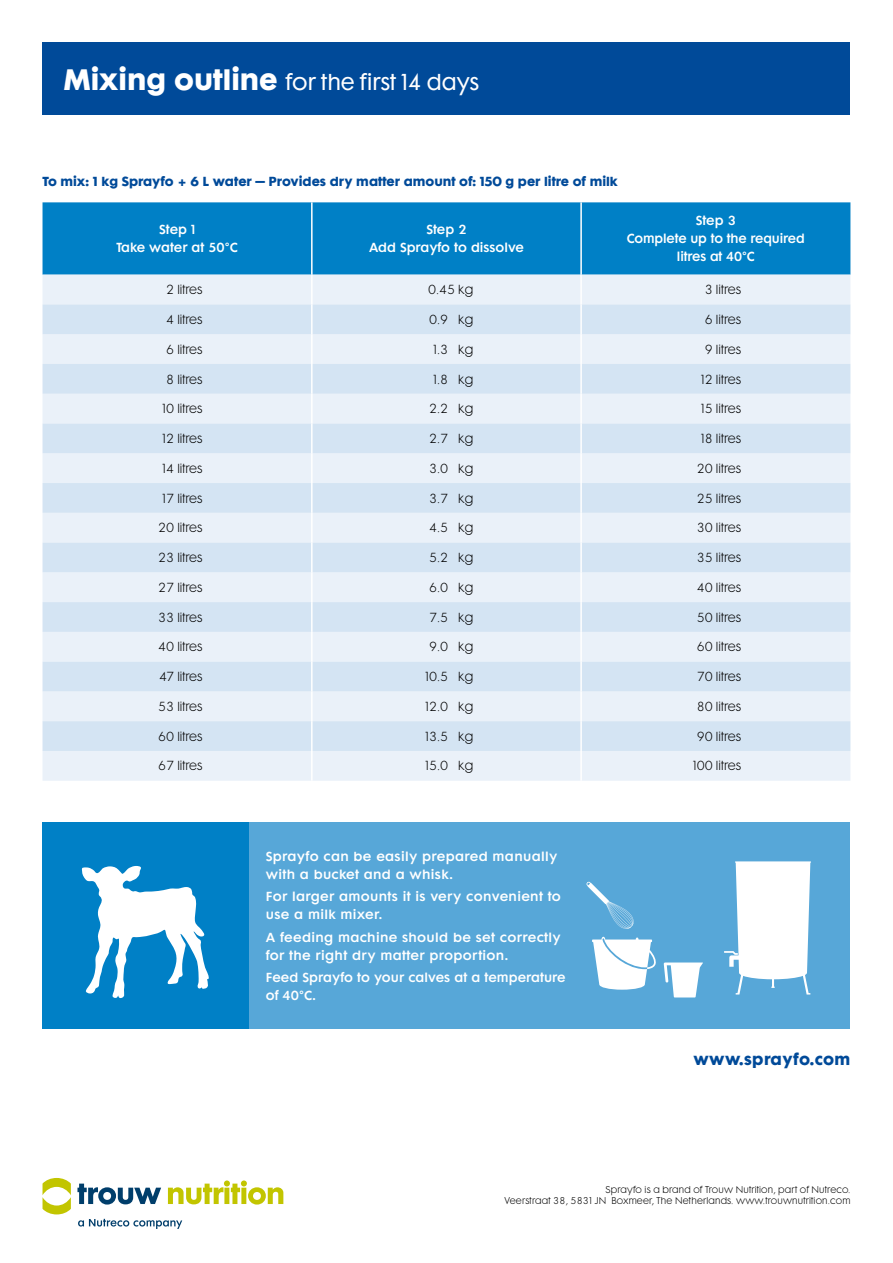
<style>
.page{position:relative;width:893px;height:1263px;background:#fff}
.page>*{position:absolute;margin:0;border:0;box-sizing:border-box;transform-origin:0 0}
.t1{font:21px "Futura Maxi Std";color:#fff}
.t2{font:700 15px "Futura Maxi Std";letter-spacing:.025em;color:#004a99}
.t3{font:300 12px "Futura Maxi Std";color:#000}
.t4{font:600 12px/18px "Futura Maxi Std";letter-spacing:.025em;color:#fff}
.t5{font:700 12px "Futura Maxi Std";color:#004a99}
.t6{font:600 12px/18px "Futura Maxi Std";color:#fff;text-align:center}
.t7{font:600 12px/18px "Futura Maxi Std";letter-spacing:.005em;color:#fff}
.t8{font:600 12px/18px "Futura Maxi Std";letter-spacing:-.01em;color:#fff;text-align:center}
.t9{font:300 9px/10.8px "Futura Maxi Std";letter-spacing:.02em;color:#000;text-align:right}
.s1{font-weight:700;font-size:27px}
</style>
<div class="page">
<div style="left:43px;top:823px;width:807px;height:206px;background:#57a7d8"></div>
<div style="left:43px;top:823px;width:206px;height:206px;background:#0080c6"></div>
<svg style="left:78px;top:1219px;width:104px;height:10px"></svg>
<svg style="left:77px;top:1183px;width:84px;height:21px"></svg>
<svg style="left:43px;top:1178px;width:28px;height:36px"></svg>
<svg style="left:168px;top:1180px;width:115px;height:24px"></svg>
<div style="left:43px;top:202px;width:807px;height:73px;background:#0080c6"></div>
<div style="left:43px;top:275px;width:807px;height:506px;background:#eaf1f9"></div>
<svg style="left:43px;top:304px;width:807px;height:447px;fill:#d4e4f3"></svg>
<hr style="left:311px;top:202px;width:2px;height:73px;background:#fff">
<hr style="left:580px;top:202px;width:2px;height:73px;background:#fff">
<hr style="left:311px;top:275px;width:2px;height:29px;background:#fff">
<hr style="left:580px;top:275px;width:2px;height:29px;background:#fff">
<hr style="left:311px;top:304px;width:2px;height:30px;background:#fff">
<hr style="left:580px;top:304px;width:2px;height:30px;background:#fff">
<hr style="left:311px;top:334px;width:2px;height:30px;background:#fff">
<hr style="left:580px;top:334px;width:2px;height:30px;background:#fff">
<hr style="left:311px;top:364px;width:2px;height:30px;background:#fff">
<hr style="left:580px;top:364px;width:2px;height:30px;background:#fff">
<hr style="left:311px;top:394px;width:2px;height:29px;background:#fff">
<hr style="left:580px;top:394px;width:2px;height:29px;background:#fff">
<hr style="left:311px;top:423px;width:2px;height:30px;background:#fff">
<hr style="left:580px;top:423px;width:2px;height:30px;background:#fff">
<hr style="left:311px;top:453px;width:2px;height:30px;background:#fff">
<hr style="left:580px;top:453px;width:2px;height:30px;background:#fff">
<hr style="left:311px;top:483px;width:2px;height:30px;background:#fff">
<hr style="left:580px;top:483px;width:2px;height:30px;background:#fff">
<hr style="left:311px;top:513px;width:2px;height:30px;background:#fff">
<hr style="left:580px;top:513px;width:2px;height:30px;background:#fff">
<hr style="left:311px;top:543px;width:2px;height:29px;background:#fff">
<hr style="left:580px;top:543px;width:2px;height:29px;background:#fff">
<hr style="left:311px;top:572px;width:2px;height:30px;background:#fff">
<hr style="left:580px;top:572px;width:2px;height:30px;background:#fff">
<hr style="left:311px;top:602px;width:2px;height:30px;background:#fff">
<hr style="left:580px;top:602px;width:2px;height:30px;background:#fff">
<hr style="left:311px;top:632px;width:2px;height:30px;background:#fff">
<hr style="left:580px;top:632px;width:2px;height:30px;background:#fff">
<hr style="left:311px;top:662px;width:2px;height:29px;background:#fff">
<hr style="left:580px;top:662px;width:2px;height:29px;background:#fff">
<hr style="left:311px;top:691px;width:2px;height:30px;background:#fff">
<hr style="left:580px;top:691px;width:2px;height:30px;background:#fff">
<hr style="left:311px;top:721px;width:2px;height:30px;background:#fff">
<hr style="left:580px;top:721px;width:2px;height:30px;background:#fff">
<hr style="left:311px;top:751px;width:2px;height:30px;background:#fff">
<hr style="left:580px;top:751px;width:2px;height:30px;background:#fff">
<svg style="left:586px;top:881px;width:48px;height:48px"></svg>
<svg style="left:592px;top:937px;width:64px;height:53px"></svg>
<svg style="left:664px;top:962px;width:39px;height:35px"></svg>
<svg style="left:724px;top:861px;width:87px;height:133px"></svg>
<svg style="left:82px;top:866px;width:127px;height:132px"></svg>
<div style="left:43px;top:43px;width:807px;height:72px;background:#004a99"></div>
<h1 class="t1" style="left:64px;top:68px;width:417px"><span class="s1">Mixing outline</span> for the first 14 days</h1>
<p class="t5" style="left:43px;top:172px;width:577px">To mix: 1 kg Sprayfo + 6 L water – Provides dry matter amount of: 150 g per litre of milk</p>
<p class="t6" style="left:116px;top:221px;width:123px">Step 1<br>Take water at 50°C</p>
<p class="t6" style="left:369px;top:221px;width:156px">Step 2<br>Add Sprayfo to dissolve</p>
<p class="t8" style="left:627px;top:212px;width:180px">Step 3<br>Complete up to the required litres at 40°C</p>
<p class="t3" style="left:166px;top:282px;width:38px">2 litres</p>
<p class="t3" style="left:428px;top:282px;width:47px">0.45 kg</p>
<p class="t3" style="left:705px;top:282px;width:38px">3 litres</p>
<p class="t3" style="left:166px;top:312px;width:38px">4 litres</p>
<p class="t3" style="left:429px;top:312px;width:46px">0.9 kg</p>
<p class="t3" style="left:705px;top:312px;width:38px">6 litres</p>
<p class="t3" style="left:166px;top:342px;width:38px">6 litres</p>
<p class="t3" style="left:433px;top:342px;width:42px">1.3 kg</p>
<p class="t3" style="left:705px;top:342px;width:38px">9 litres</p>
<p class="t3" style="left:166px;top:371px;width:38px">8 litres</p>
<p class="t3" style="left:433px;top:371px;width:42px">1.8 kg</p>
<p class="t3" style="left:701px;top:371px;width:42px">12 litres</p>
<p class="t3" style="left:162px;top:401px;width:42px">10 litres</p>
<p class="t3" style="left:429px;top:401px;width:46px">2.2 kg</p>
<p class="t3" style="left:701px;top:401px;width:42px">15 litres</p>
<p class="t3" style="left:162px;top:431px;width:42px">12 litres</p>
<p class="t3" style="left:429px;top:431px;width:46px">2.7 kg</p>
<p class="t3" style="left:701px;top:431px;width:42px">18 litres</p>
<p class="t3" style="left:162px;top:461px;width:42px">14 litres</p>
<p class="t3" style="left:429px;top:461px;width:46px">3.0 kg</p>
<p class="t3" style="left:697px;top:461px;width:46px">20 litres</p>
<p class="t3" style="left:162px;top:490px;width:42px">17 litres</p>
<p class="t3" style="left:429px;top:490px;width:46px">3.7 kg</p>
<p class="t3" style="left:697px;top:490px;width:46px">25 litres</p>
<p class="t3" style="left:158px;top:520px;width:46px">20 litres</p>
<p class="t3" style="left:429px;top:520px;width:46px">4.5 kg</p>
<p class="t3" style="left:697px;top:520px;width:46px">30 litres</p>
<p class="t3" style="left:158px;top:550px;width:46px">23 litres</p>
<p class="t3" style="left:429px;top:550px;width:46px">5.2 kg</p>
<p class="t3" style="left:697px;top:550px;width:46px">35 litres</p>
<p class="t3" style="left:158px;top:580px;width:46px">27 litres</p>
<p class="t3" style="left:429px;top:580px;width:46px">6.0 kg</p>
<p class="t3" style="left:697px;top:580px;width:46px">40 litres</p>
<p class="t3" style="left:158px;top:610px;width:46px">33 litres</p>
<p class="t3" style="left:429px;top:610px;width:46px">7.5 kg</p>
<p class="t3" style="left:697px;top:610px;width:46px">50 litres</p>
<p class="t3" style="left:158px;top:639px;width:46px">40 litres</p>
<p class="t3" style="left:429px;top:639px;width:46px">9.0 kg</p>
<p class="t3" style="left:697px;top:639px;width:46px">60 litres</p>
<p class="t3" style="left:159px;top:669px;width:45px">47 litres</p>
<p class="t3" style="left:425px;top:669px;width:50px">10.5 kg</p>
<p class="t3" style="left:697px;top:669px;width:46px">70 litres</p>
<p class="t3" style="left:158px;top:699px;width:46px">53 litres</p>
<p class="t3" style="left:425px;top:699px;width:50px">12.0 kg</p>
<p class="t3" style="left:697px;top:699px;width:46px">80 litres</p>
<p class="t3" style="left:158px;top:729px;width:46px">60 litres</p>
<p class="t3" style="left:425px;top:729px;width:50px">13.5 kg</p>
<p class="t3" style="left:697px;top:729px;width:46px">90 litres</p>
<p class="t3" style="left:158px;top:758px;width:46px">67 litres</p>
<p class="t3" style="left:425px;top:758px;width:50px">15.0 kg</p>
<p class="t3" style="left:693px;top:758px;width:50px">100 litres</p>
<p class="t4" style="left:266px;top:847px;width:293px">Sprayfo can be easily prepared manually with a bucket and a whisk.</p>
<p class="t4" style="left:266px;top:888px;width:297px">For larger amounts it is very convenient to use a milk mixer.</p>
<p class="t4" style="left:266px;top:928px;width:296px">A feeding machine should be set correctly for the right dry matter proportion.</p>
<p class="t7" style="left:266px;top:968px;width:301px">Feed Sprayfo to your calves at a temperature of 40°C.</p>
<p class="t2" style="left:693px;top:1048px;width:158px">www.sprayfo.com</p>
<p class="t9" style="left:505px;top:1184px;width:347px">Sprayfo is a brand of Trouw Nutrition, part of Nutreco.<br>Veerstraat 38, 5831 JN Boxmeer, The Netherlands. www.trouwnutrition.com</p>
</div>
